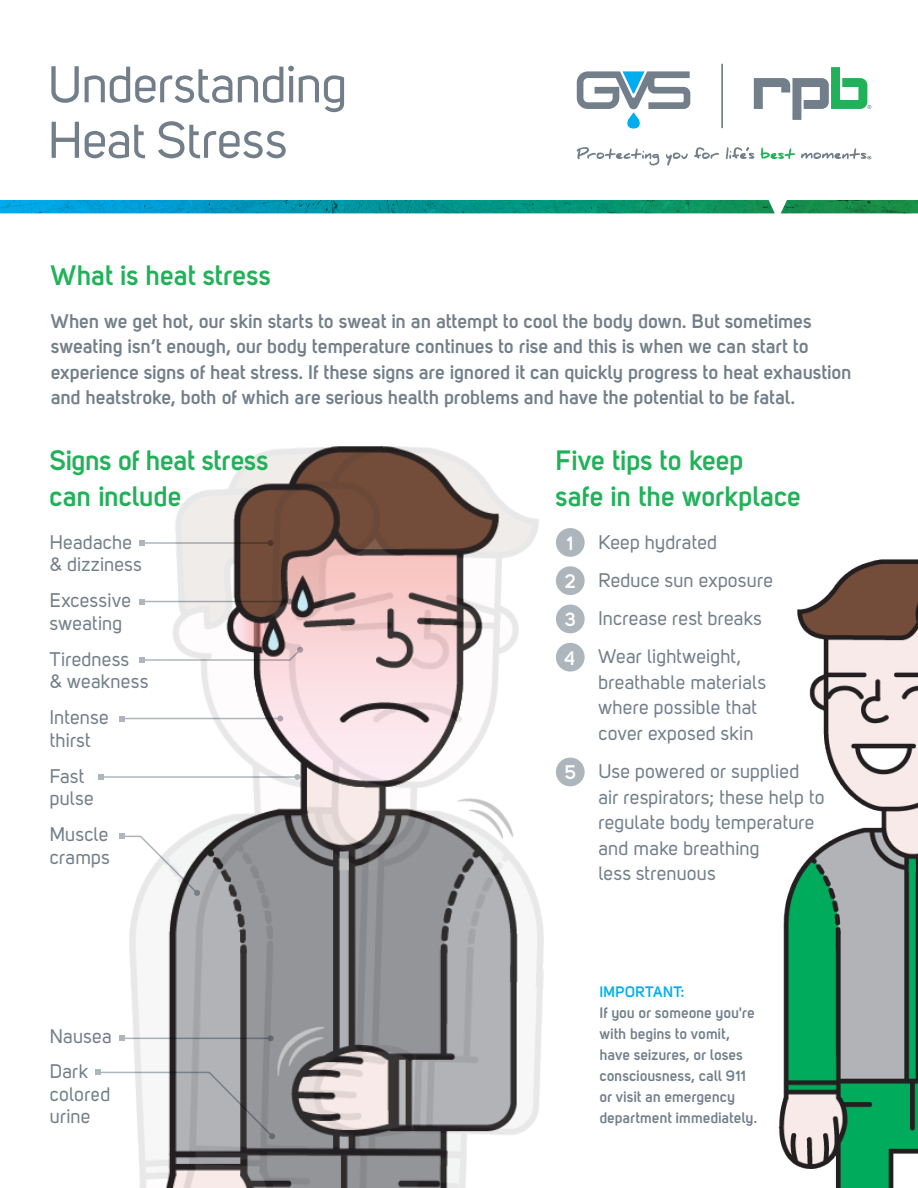
<style>
.page{position:relative;width:918px;height:1188px;background:#fff}
.page>*{position:absolute;margin:0;border:0;box-sizing:border-box;transform-origin:0 0}
.Alix_Main_Heading{font:51px/55.5px "Uni Sans";letter-spacing:-.01em;color:#727f8a}
.Alix_Sub_Heading{font:700 27.75px/36px "Uni Sans Semi";color:#21b259}
.Alix_Body_Copy_Title{font:700 19.5px/25.5px "Uni Sans Semi";letter-spacing:.005em;color:#727f8a}
.Numbered_Tabs{font:19.5px/25.5px "Uni Sans Regular";letter-spacing:.005em;color:#727f8a}
.Alix_Tabs{font:19.5px/22.5px "Uni Sans Regular";letter-spacing:.01em;color:#727f8a}
.Alix_Sub_Heading-2{font:700 19.5px "Uni Sans Semi";color:#fff}
.Alix_Sub_Heading-3{font:700 15px/21px "Uni Sans Semi";letter-spacing:.01em;color:#727f8a}
.s1{color:#00aeef}
</style>
<div class="page">
<img style="left:125px;top:446px;width:418px;height:742px">
<img style="left:778px;top:560px;width:140px;height:628px">
<div style="left:556px;top:528px;width:29px;height:29px;background:#aeb6bd;border-radius:50%"></div>
<div style="left:556px;top:566px;width:29px;height:29px;background:#aeb6bd;border-radius:50%"></div>
<div style="left:556px;top:605px;width:29px;height:28px;background:#aeb6bd;border-radius:50%"></div>
<div style="left:556px;top:643px;width:29px;height:29px;background:#aeb6bd;border-radius:50%"></div>
<div style="left:556px;top:758px;width:29px;height:28px;background:#aeb6bd;border-radius:50%"></div>
<hr style="left:142px;top:601px;width:148px;height:1px;background:#aeb6bd">
<svg style="left:287px;top:599px;width:6px;height:6px"></svg>
<svg style="left:139px;top:599px;width:6px;height:6px"></svg>
<hr style="left:122px;top:1038px;width:149px;height:1px;background:#aeb6bd">
<svg style="left:268px;top:1035px;width:6px;height:6px"></svg>
<svg style="left:119px;top:1035px;width:6px;height:6px"></svg>
<svg style="left:95px;top:1069px;width:180px;height:70px"></svg>
<svg style="left:139px;top:647px;width:164px;height:16px"></svg>
<hr style="left:122px;top:718px;width:158px;height:1px;background:#aeb6bd">
<svg style="left:277px;top:716px;width:6px;height:6px"></svg>
<svg style="left:119px;top:716px;width:6px;height:6px"></svg>
<hr style="left:101px;top:776px;width:196px;height:2px;background:#aeb6bd">
<svg style="left:294px;top:774px;width:6px;height:6px"></svg>
<svg style="left:98px;top:774px;width:6px;height:6px"></svg>
<hr style="left:142px;top:542px;width:129px;height:2px;background:#aeb6bd">
<svg style="left:268px;top:540px;width:6px;height:6px"></svg>
<svg style="left:139px;top:540px;width:6px;height:6px"></svg>
<svg style="left:119px;top:833px;width:81px;height:63px"></svg>
<svg style="left:577px;top:64px;width:294px;height:102px"></svg>
<img style="left:0;top:200px;width:918px;height:13px">
<p class="Alix_Main_Heading" style="left:48px;top:57px;width:301px">Understanding<br>Heat Stress</p>
<p class="Alix_Sub_Heading" style="left:51px;top:257px;width:222px">What is heat stress</p>
<p class="Alix_Body_Copy_Title" style="left:51px;top:308px;width:802px">When we get hot, our skin starts to sweat in an attempt to cool the body down. But sometimes sweating isn’t enough, our body temperature continues to rise and this is when we can start to experience signs of heat stress. If these signs are ignored it can quickly progress to heat exhaustion and heatstroke, both of which are serious health problems and have the potential to be fatal.</p>
<p class="Alix_Sub_Heading" style="left:50px;top:442px;width:220px">Signs of heat stress can include</p>
<p class="Alix_Tabs" style="left:50px;top:530px;width:94px">Headache &amp; dizziness</p>
<p class="Alix_Tabs" style="left:50px;top:589px;width:83px">Excessive sweating</p>
<p class="Alix_Tabs" style="left:50px;top:647px;width:100px">Tiredness<br>&amp; weakness</p>
<p class="Alix_Tabs" style="left:50px;top:706px;width:60px">Intense thirst</p>
<p class="Alix_Tabs" style="left:50px;top:764px;width:45px">Fast pulse</p>
<p class="Alix_Tabs" style="left:50px;top:823px;width:61px">Muscle cramps</p>
<p class="Alix_Tabs" style="left:50px;top:1024px;width:64px">Nausea</p>
<p class="Alix_Tabs" style="left:50px;top:1060px;width:62px">Dark colored urine</p>
<p class="Alix_Sub_Heading" style="left:556px;top:442px;width:247px">Five tips to keep<br>safe in the workplace</p>
<p class="Alix_Sub_Heading-2" style="left:567px;top:531px;width:8px">1</p>
<p class="Numbered_Tabs" style="left:598px;top:529px;width:120px">Keep hydrated</p>
<p class="Alix_Sub_Heading-2" style="left:565px;top:569px;width:12px">2</p>
<p class="Numbered_Tabs" style="left:598px;top:567px;width:176px">Reduce sun exposure</p>
<p class="Alix_Sub_Heading-2" style="left:565px;top:608px;width:13px">3</p>
<p class="Numbered_Tabs" style="left:598px;top:605px;width:165px">Increase rest breaks</p>
<p class="Alix_Sub_Heading-2" style="left:564px;top:646px;width:12px">4</p>
<p class="Numbered_Tabs" style="left:598px;top:644px;width:169px">Wear lightweight, breathable materials where possible that cover exposed skin</p>
<p class="Alix_Sub_Heading-2" style="left:565px;top:761px;width:13px">5</p>
<p class="Numbered_Tabs" style="left:598px;top:758px;width:228px">Use powered or supplied<br>air respirators; these help to regulate body temperature and make breathing<br>less strenuous</p>
<p class="Alix_Sub_Heading-3" style="left:600px;top:981px;width:159px"><span class="s1">IMPORTANT:<br></span>If you or someone you're with begins to vomit, have seizures, or loses consciousness, call 911 or visit an emergency department immediately.</p>
</div>
